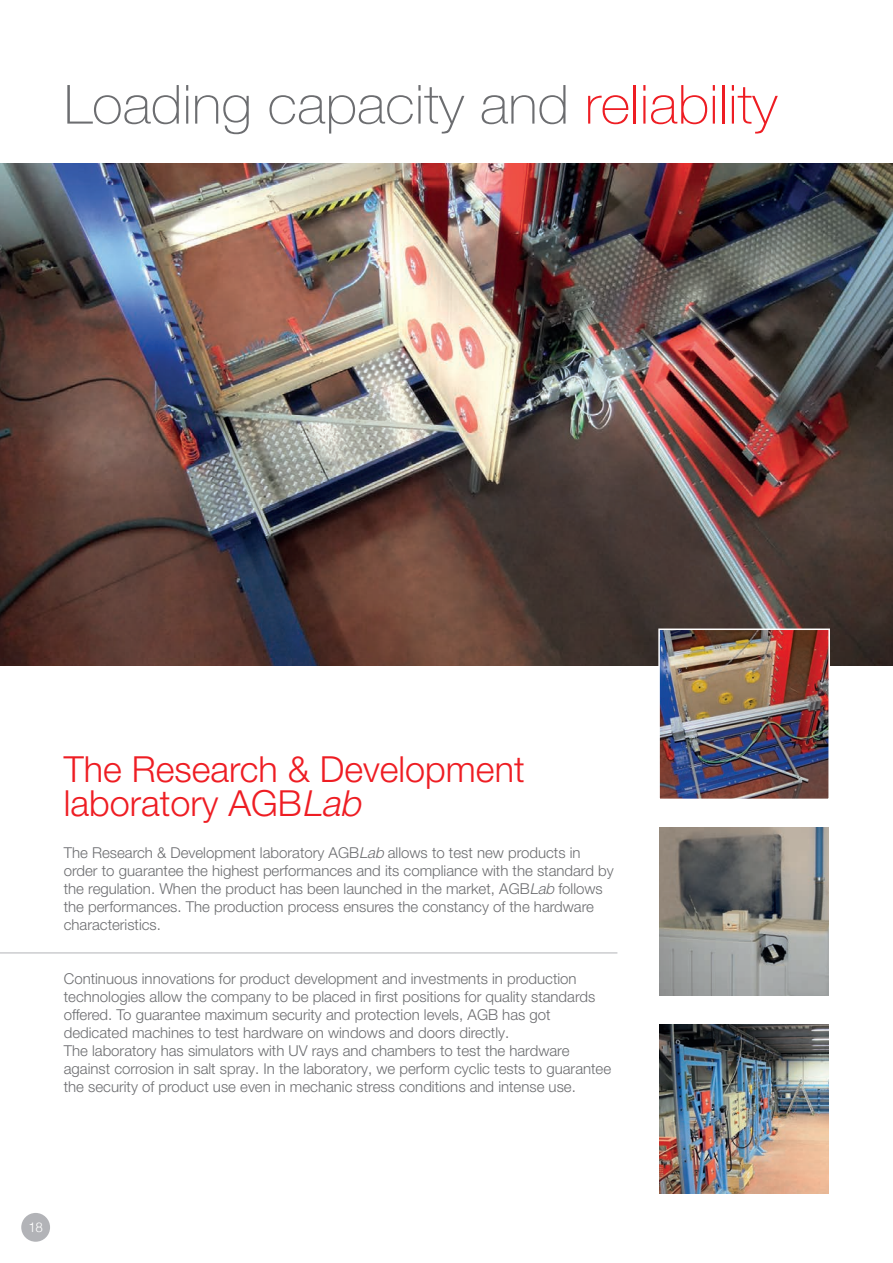
<style>
.page{position:relative;width:893px;height:1263px;background:#fff}
.page>*{position:absolute;margin:0;border:0;box-sizing:border-box;transform-origin:0 0}
.t1{font:100 54px "Helvetica Neue LT Pro";color:#6c6d70;scale:1.05 1}
.t2{font:300 36px/34.5px "Helvetica Neue LT Pro";color:#ee1d23}
.t3{font:300 15px/18px "Helvetica Neue LT Pro";color:#6c6d70}
.t4{font:300 13.5px "Helvetica";color:#fff}
.s1{color:#ee1d23}
.s2{font-style:italic}
</style>
<div class="page">
<div style="left:21px;top:1213px;width:29px;height:29px;background:#b2b3b7;border-radius:50%"></div>
<img style="left:0;top:164px;width:893px;height:501px">
<img style="left:658px;top:628px;width:173px;height:171px">
<img style="left:660px;top:827px;width:168px;height:169px">
<img style="left:660px;top:1025px;width:168px;height:168px">
<hr style="left:0;top:952px;width:617px;height:1px;background:#b2b3b7">
<h1 class="t1" style="left:64px;top:74px;width:681px">Loading capacity and <span class="s1">reliability</span></h1>
<h2 class="t2" style="left:64px;top:751px;width:462px">The Research &amp; Development laboratory AGB<span class="s2">Lab</span></h2>
<p class="t3" style="left:64px;top:843px;width:551px">The Research &amp; Development laboratory AGB<span class="s2">Lab</span> allows to test new products in order to guarantee the highest performances and its compliance with the standard by the regulation. When the product has been launched in the market, AGB<span class="s2">Lab</span> follows the performances. The production process ensures the constancy of the hardware characteristics.</p>
<p class="t3" style="left:64px;top:969px;width:549px">Continuous innovations for product development and investments in production technologies allow the company to be placed in first positions for quality standards offered. To guarantee maximum security and protection levels, AGB has got dedicated machines to test hardware on windows and doors directly.<br>The laboratory has simulators with UV rays and chambers to test the hardware against corrosion in salt spray. In the laboratory, we perform cyclic tests to guarantee the security of product use even in mechanic stress conditions and intense use.</p>
<p class="t4" style="left:28px;top:1216px;width:17px">18</p>
</div>
